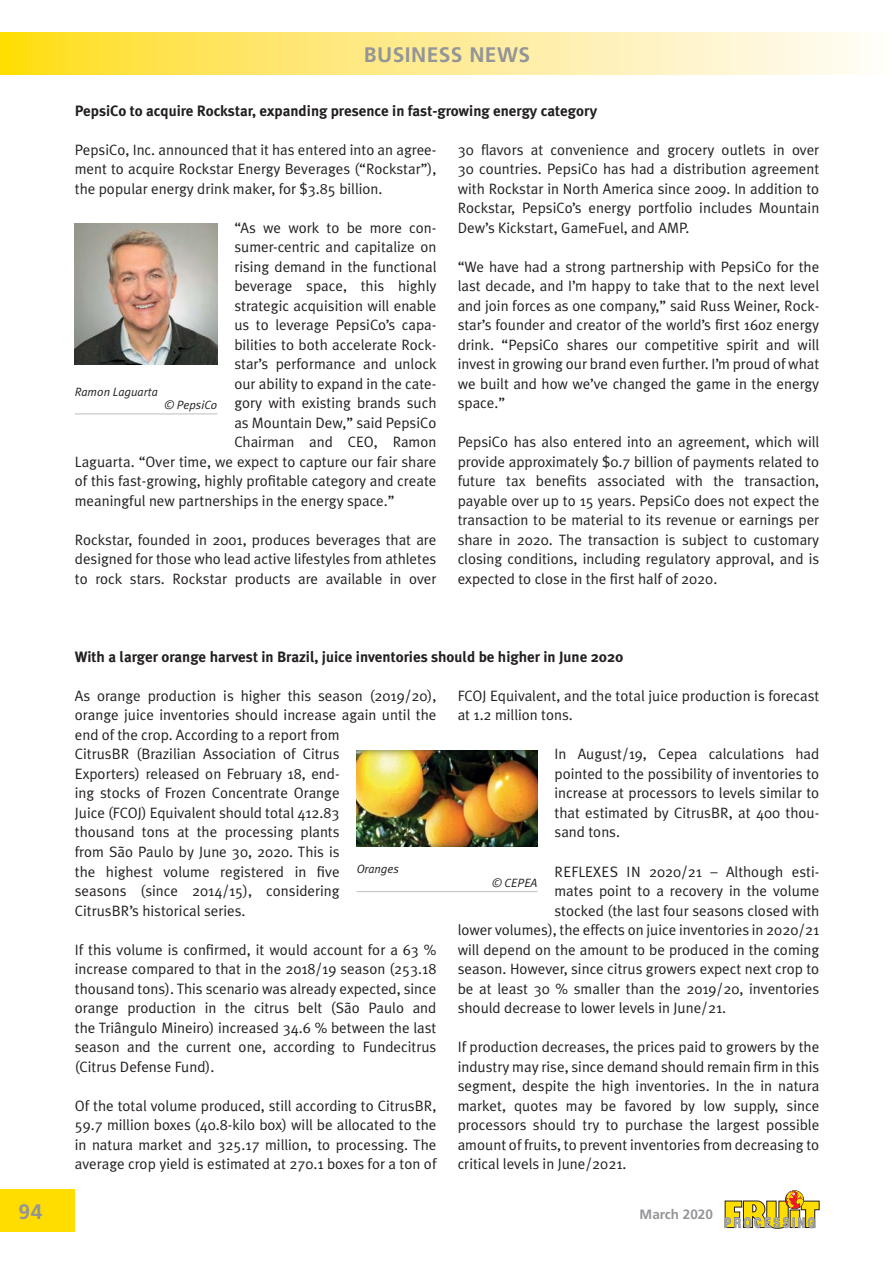
<style>
.page{position:relative;width:892px;height:1262px;background:#fff}
.page>*{position:absolute;margin:0;border:0;box-sizing:border-box;transform-origin:0 0}
.t1{font:700 21px "Frutiger";letter-spacing:.02em;color:#939598}
.t2{font:15px/19.5px "Meta Plus Normal";color:#231f20;text-align:justify}
.t3{font:700 15px "Meta Plus";color:#231f20}
.t4{font:700 13.5px "Frutiger";color:#939598}
.t5{font:italic 12px "Meta Plus Normal";color:#231f20}
</style>
<div class="page">
<svg style="left:0;top:32px;width:867px;height:43px;background:#ffeb8d"></svg>
<div style="left:0;top:1189px;width:75px;height:42px;background:#fd0"></div>
<svg style="left:724px;top:1190px;width:95px;height:38px"></svg>
<img style="left:75px;top:223px;width:142px;height:141px">
<hr style="left:75px;top:413px;width:142px;height:1px;background:#bbbdc0">
<img style="left:356px;top:750px;width:181px;height:97px">
<hr style="left:357px;top:891px;width:180px;height:1px;background:#bbbdc0">
<h1 class="t1" style="left:364px;top:44px;width:168px">BUSINESS NEWS</h1>
<p class="t3" style="left:75px;top:103px;width:524px">PepsiCo to acquire Rockstar, expanding presence in fast-growing energy category</p>
<p class="t2" style="left:75px;top:141px;width:363px">PepsiCo, Inc. announced that it has entered into an agree&shy;ment to acquire Rockstar Energy Beverages (“Rockstar”), the popular energy drink maker, for $3.85 billion.</p>
<p class="t2" style="left:234px;top:219px;width:203px">“As we work to be more con-</p>
<p class="t2" style="left:234px;top:239px;width:203px">sumer-centric and capitalize on</p>
<p class="t2" style="left:234px;top:258px;width:203px">rising demand in the functional</p>
<p class="t2" style="left:234px;top:278px;width:203px">beverage space, this highly</p>
<p class="t2" style="left:234px;top:297px;width:203px">strategic acquisition will enable</p>
<p class="t2" style="left:234px;top:317px;width:203px">us to leverage PepsiCo’s capa-</p>
<p class="t2" style="left:234px;top:336px;width:203px">bilities to both accelerate Rock-</p>
<p class="t2" style="left:234px;top:356px;width:203px">star’s performance and unlock</p>
<p class="t2" style="left:234px;top:375px;width:203px">our ability to expand in the cate-</p>
<p class="t2" style="left:234px;top:395px;width:203px">gory with existing brands such</p>
<p class="t2" style="left:234px;top:414px;width:203px">as Mountain Dew,” said PepsiCo</p>
<p class="t2" style="left:234px;top:434px;width:203px">Chairman and CEO, Ramon</p>
<p class="t2" style="left:75px;top:453px;width:363px">Laguarta. “Over time, we expect to capture our fair share</p>
<p class="t2" style="left:75px;top:473px;width:363px">of this fast-growing, highly profitable category and create</p>
<p class="t2" style="left:75px;top:492px;width:321px">meaningful new partnerships in the energy space.”</p>
<p class="t2" style="left:75px;top:531px;width:363px">Rockstar, founded in 2001, produces beverages that are designed for those who lead active lifestyles from athletes to rock stars. Rockstar products are available in over</p>
<p class="t2" style="left:457px;top:141px;width:363px">30 flavors at convenience and grocery outlets in over 30 countries. PepsiCo has had a distribution agreement with Rockstar in North America since 2009. In addition to Rockstar, PepsiCo’s energy portfolio includes Mountain Dew’s Kickstart, GameFuel, and AMP.</p>
<p class="t2" style="left:457px;top:258px;width:363px">“We have had a strong partnership with PepsiCo for the last decade, and I’m happy to take that to the next level and join forces as one company,” said Russ Weiner, Rock&shy;star’s founder and creator of the world’s first 16oz energy drink. “PepsiCo shares our competitive spirit and will invest in growing our brand even further. I’m proud of what we built and how we’ve changed the game in the energy space.”</p>
<p class="t2" style="left:457px;top:434px;width:363px">PepsiCo has also entered into an agreement, which will provide approximately $0.7 billion of payments related to future tax benefits associated with the transaction, payable over up to 15 years. PepsiCo does not expect the transaction to be material to its revenue or earnings per share in 2020. The transaction is subject to customary closing conditions, including regulatory approval, and is expected to close in the first half of 2020.</p>
<p class="t5" style="left:75px;top:386px;width:84px">Ramon Laguarta</p>
<p class="t5" style="left:164px;top:399px;width:54px">© PepsiCo</p>
<p class="t3" style="left:75px;top:649px;width:550px">With a larger orange harvest in Brazil, juice inventories should be higher in June 2020</p>
<p class="t2" style="left:75px;top:687px;width:363px;text-align:left">As orange production is higher this season (2019/20), orange juice inventories should increase again until the end of the crop. According to a report from<br>CitrusBR (Brazilian Association of Citrus<br>Exporters) released on February 18, end-<br>ing stocks of Frozen Concentrate Orange<br>Juice (FCOJ) Equivalent should total 412.83<br>thousand tons at the processing plants<br>from São Paulo by June 30, 2020. This is<br>the highest volume registered in five<br>seasons (since 2014/15), considering<br>CitrusBR’s historical series.</p>
<p class="t2" style="left:75px;top:941px;width:363px">If this volume is confirmed, it would account for a 63 % increase compared to that in the 2018/19 season (253.18 thousand tons). This scenario was already expected, since orange production in the citrus belt (São Paulo and the Triângulo Mineiro) increased 34.6 % between the last season and the current one, according to Fundecitrus (Citrus Defense Fund).</p>
<p class="t2" style="left:75px;top:1097px;width:363px">Of the total volume produced, still according to CitrusBR, 59.7 million boxes (40.8-kilo box) will be allocated to the in natura market and 325.17 million, to processing. The average crop yield is estimated at 270.1 boxes for a ton of</p>
<p class="t2" style="left:457px;top:687px;width:363px">FCOJ Equivalent, and the total juice production is forecast at 1.2 million tons.</p>
<p class="t2" style="left:554px;top:746px;width:266px">In August/19, Cepea calculations had pointed to the possibility of inventories to increase at processors to levels similar to that estimated by CitrusBR, at 400 thou&shy;sand tons.</p>
<p class="t2" style="left:554px;top:863px;width:266px">REFLEXES IN 2020/21 – Although esti-</p>
<p class="t2" style="left:554px;top:882px;width:266px">mates point to a recovery in the volume</p>
<p class="t2" style="left:554px;top:902px;width:266px">stocked (the last four seasons closed with</p>
<p class="t2" style="left:457px;top:921px;width:363px">lower volumes), the effects on juice inventories in 2020/21</p>
<p class="t2" style="left:457px;top:941px;width:363px">will depend on the amount to be produced in the coming</p>
<p class="t2" style="left:457px;top:960px;width:363px">season. However, since citrus growers expect next crop to</p>
<p class="t2" style="left:457px;top:980px;width:363px">be at least 30 % smaller than the 2019/20, inventories</p>
<p class="t2" style="left:457px;top:999px;width:270px">should decrease to lower levels in June/21.</p>
<p class="t2" style="left:457px;top:1038px;width:363px">If production decreases, the prices paid to growers by the industry may rise, since demand should remain firm in this segment, despite the high inventories. In the in natura market, quotes may be favored by low supply, since processors should try to purchase the largest possible amount of fruits, to prevent inventories from decreasing to critical levels in June/2021.</p>
<p class="t5" style="left:357px;top:863px;width:44px">Oranges</p>
<p class="t5" style="left:492px;top:877px;width:47px">© CEPEA</p>
<h1 class="t1" style="left:19px;top:1201px;width:25px">94</h1>
<p class="t4" style="left:639px;top:1207px;width:75px">March 2020</p>
</div>
